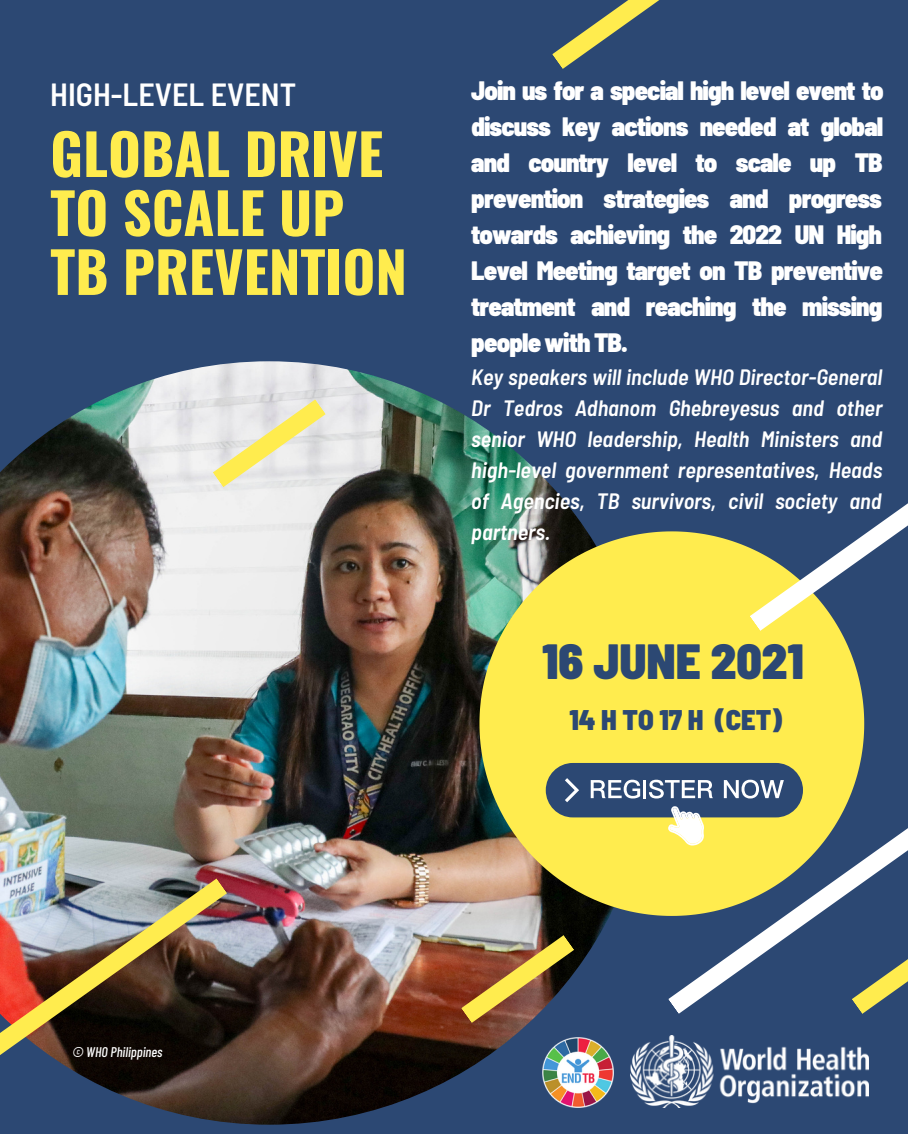
<style>
.page{position:relative;width:908px;height:1134px;background:#2c4873}
.page>*{position:absolute;margin:0;border:0;box-sizing:border-box;transform-origin:0 0}
.t1{font:700 56.4px/59px "Oswald";color:#ffec4e}
.t2{font:900 semi-condensed 49.4px "Barlow";color:#2c4873}
.t3{font:600 semi-condensed 32px "Barlow";color:#fff}
.t4{font:900 semi-condensed 28.4px "Barlow";color:#2c4873}
.t5{font:900 semi-condensed 26.6px/36px "Barlow";letter-spacing:-.035em;color:#fff;text-align:justify}
.t6{font:italic 600 semi-condensed 22.2px/31px "Barlow";color:#fff;text-align:justify}
.t7{font:italic 500 14px "Barlow Condensed";color:#fff}
</style>
<div class="page">
<img style="left:0;top:361px;width:614px;height:763px">
<svg style="left:479px;top:531px;width:385px;height:385px;fill:#ffec4e"></svg>
<img style="left:0;top:878px;width:227px;height:246px">
<svg style="left:668px;top:754px;width:240px;height:260px"></svg>
<svg style="left:749px;top:503px;width:159px;height:128px"></svg>
<svg style="left:213px;top:399px;width:113px;height:88px"></svg>
<img style="left:461px;top:935px;width:113px;height:88px">
<svg style="left:552px;top:0;width:107px;height:69px"></svg>
<div style="left:545px;top:763px;width:258px;height:54px;background:#2c4873;border-radius:27px"></div>
<svg style="left:668px;top:806px;width:36px;height:40px"></svg>
<svg style="left:590px;top:780px;width:50px;height:19px"></svg>
<hr style="left:643px;top:780px;width:3px;height:18px;background:#fff">
<svg style="left:649px;top:780px;width:64px;height:19px"></svg>
<svg style="left:723px;top:780px;width:60px;height:19px"></svg>
<svg style="left:565px;top:778px;width:14px;height:24px"></svg>
<img style="left:630px;top:1035px;width:238px;height:72px">
<svg style="left:851px;top:926px;width:57px;height:88px"></svg>
<img style="left:542px;top:1037px;width:71px;height:71px">
<p class="t3" style="left:50px;top:74px;width:247px">HIGH-LEVEL EVENT</p>
<p class="t1" style="left:50px;top:122px;width:334px">GLOBAL DRIVE<br>TO SCALE UP</p>
<p class="t1" style="left:50px;top:240px;width:358px">TB PREVENTION</p>
<p class="t5" style="left:471px;top:72px;width:414px">Join us for a special high level event to discuss key actions needed at global and country level to scale up TB prevention strategies and progress towards achieving the 2022 UN High Level Meeting target on TB preventive treatment and reaching the missing people with TB.</p>
<p class="t6" style="left:471px;top:360px;width:412px">Key speakers will include WHO Director-General Dr Tedros Adhanom Ghebreyesus and other senior WHO leadership, Health Ministers and high-level government representatives, Heads of Agencies, TB survivors, civil society and partners.</p>
<p class="t2" style="left:542px;top:630px;width:263px">16 JUNE 2021</p>
<p class="t4" style="left:569px;top:702px;width:214px">14 H TO 17 H (CET)</p>
<p class="t7" style="left:72px;top:1043px;width:91px">© WHO Philippines</p>
</div>
